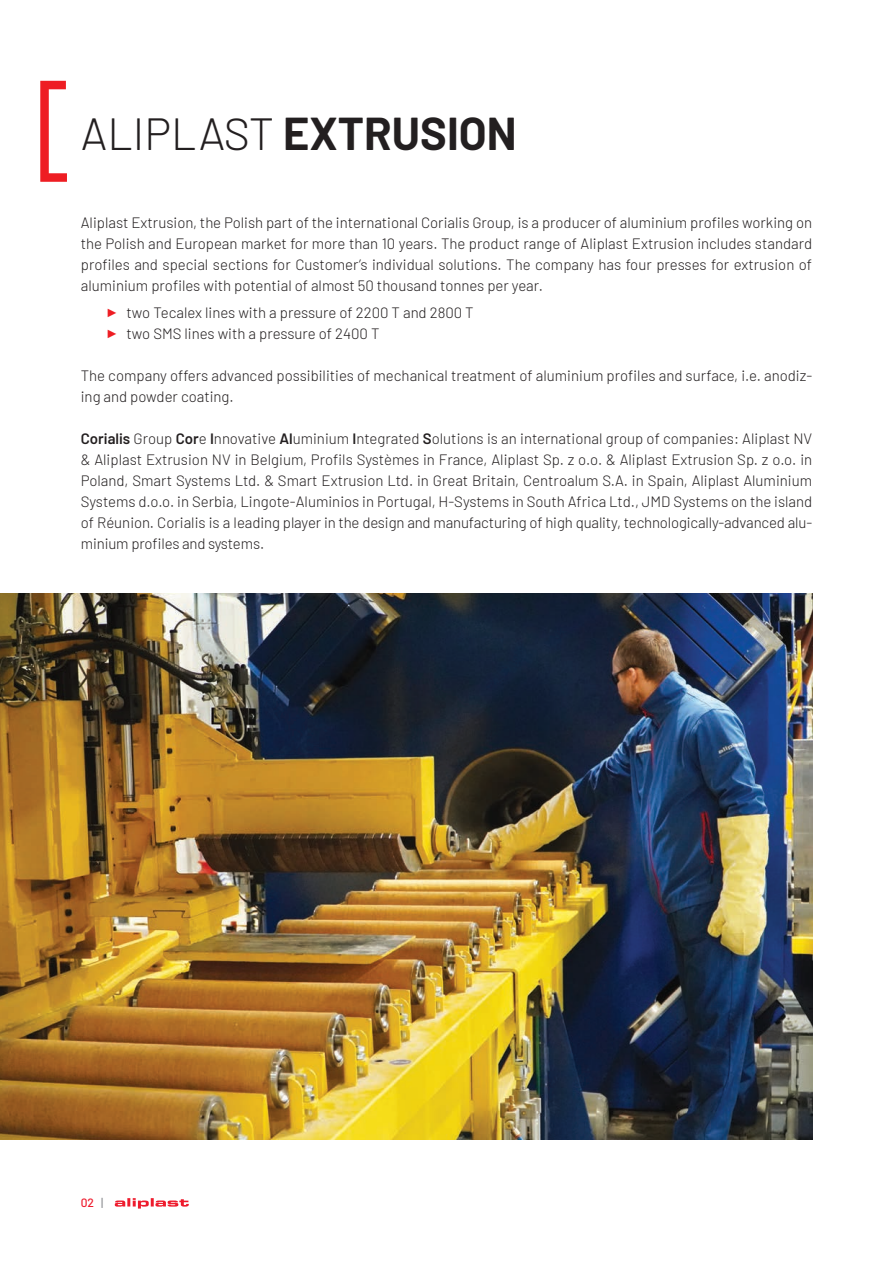
<style>
.page{position:relative;width:893px;height:1263px;background:#fff}
.page>*{position:absolute;margin:0;border:0;box-sizing:border-box;transform-origin:0 0}
.t1{font:700 45px "Barlow";color:#231f20}
.t2{font:300 15px/21px "Barlow";color:#231f20;text-align:justify}
.t3{font:500 12px "Barlow";color:#ee1b2d}
.s1{font-weight:300}
.s2{font-family:"Arial";font-weight:400;font-size:12px;color:#ee1d23}
.s3{font-weight:600}
.s4{color:#939598}
</style>
<div class="page">
<svg style="left:115px;top:1198px;width:74px;height:10px"></svg>
<svg style="left:40px;top:81px;width:27px;height:101px"></svg>
<img style="left:0;top:594px;width:812px;height:546px">
<h1 class="t1" style="left:81px;top:100px;width:437px"><span class="s1">ALIPLAST</span> EXTRUSION</h1>
<p class="t2" style="left:81px;top:211px;width:733px">Aliplast Extrusion, the Polish part of the international Corialis Group, is a producer of aluminium profiles working on the Polish and European market for more than 10 years. The product range of Aliplast Extrusion includes standard profiles and special sections for Customer’s individual solutions. The company has four presses for extrusion of aluminium profiles with potential of almost 50 thousand tonnes per year.</p>
<p class="t2" style="left:106px;top:301px;width:369px"><span class="s2">►</span> two Tecalex lines with a pressure of 2200 T and 2800 T <span class="s2">►</span> two SMS lines with a pressure of 2400 T</p>
<p class="t2" style="left:81px;top:364px;width:733px">The company offers advanced possibilities of mechanical treatment of aluminium profiles and surface, i.e. anodiz&shy;ing and powder coating.</p>
<p class="t2" style="left:81px;top:427px;width:733px"><span class="s3">Corialis</span> Group <span class="s3">Cor</span>e <span class="s3">I</span>nnovative <span class="s3">Al</span>uminium <span class="s3">I</span>ntegrated <span class="s3">S</span>olutions is an international group of companies: Aliplast NV &amp; Aliplast Extrusion NV in Belgium, Profils Systèmes in France, Aliplast Sp. z o.o. &amp; Aliplast Extrusion Sp. z o.o. in Poland, Smart Systems Ltd. &amp; Smart Extrusion Ltd. in Great Britain, Centroalum S.A. in Spain, Aliplast Aluminium Systems d.o.o. in Serbia, Lingote-Aluminios in Portugal, H-Systems in South Africa Ltd., JMD Systems on the island of Réunion. Corialis is a leading player in the design and manufacturing of high quality, technologically-advanced alu&shy;minium profiles and systems.</p>
<p class="t3" style="left:81px;top:1194px;width:24px">02 <span class="s4">|</span></p>
</div>
